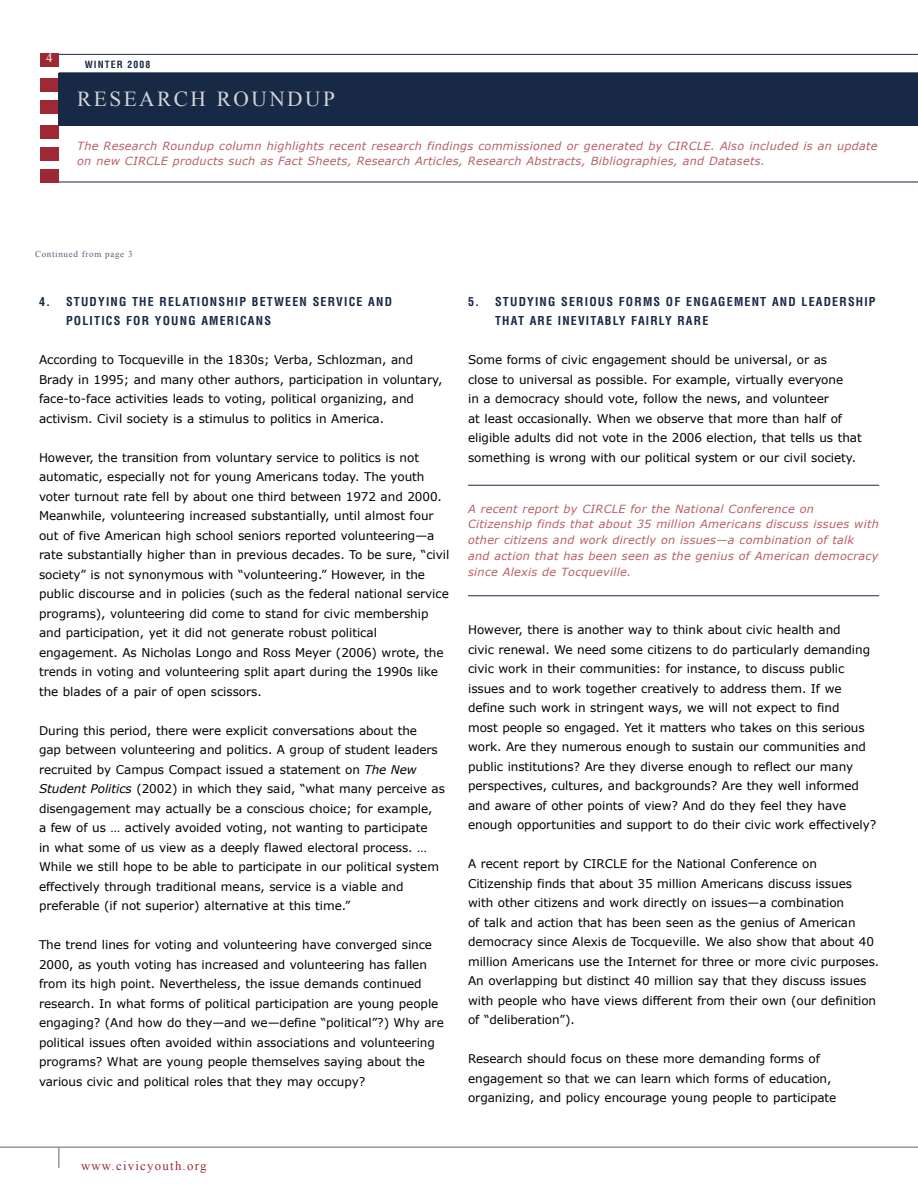
<style>
.page{position:relative;width:918px;height:1188px;background:#fff}
.page>*{position:absolute;margin:0;border:0;box-sizing:border-box;transform-origin:0 0}
.t1{font:21.3px "Times New Roman";letter-spacing:.115em;color:#d1d4da}
.t2{font:12.75px "Times New Roman";letter-spacing:.1em;color:#9e2935}
.t3{font:12.75px "Times New Roman";color:#fff}
.t4{font:12px/19.5px "Verdana";letter-spacing:-.005em;color:#000}
.t5{font:700 condensed 12px/19.5px "Helvetica LT Std";letter-spacing:.1em;color:#182945}
.t6{font:italic 11.25px/15.8px "Verdana";letter-spacing:.025em;color:#b65f67}
.t7{font:700 condensed 9.75px "Helvetica LT Std";letter-spacing:.115em;color:#182945}
.t8{font:9px "Times New Roman";letter-spacing:.075em;color:#525f74}
.s1{font-style:italic}
</style>
<div class="page">
<svg style="left:58px;top:1148px;width:1px;height:20px"></svg>
<hr style="left:0;top:1147px;width:918px;height:1px;background:#636363">
<hr style="left:59px;top:72px;width:859px;height:1px;background:#182945">
<hr style="left:59px;top:54px;width:859px;height:1px;background:#182945">
<hr style="left:59px;top:182px;width:859px;height:1px;background:#182945">
<div style="left:40px;top:169px;width:19px;height:13px;background:#9e2935"></div>
<div style="left:40px;top:147px;width:19px;height:13px;background:#9e2935"></div>
<div style="left:40px;top:126px;width:19px;height:13px;background:#9e2935"></div>
<div style="left:40px;top:100px;width:19px;height:13px;background:#9e2935"></div>
<div style="left:40px;top:78px;width:19px;height:13px;background:#9e2935"></div>
<div style="left:59px;top:73px;width:859px;height:53px;background:#182945"></div>
<div style="left:40px;top:53px;width:19px;height:13px;background:#9e2935"></div>
<hr style="left:468px;top:485px;width:411px;height:1px;background:#182945">
<hr style="left:468px;top:595px;width:411px;height:1px;background:#182945">
<p class="t3" style="left:46px;top:49px;width:8px">4</p>
<p class="t7" style="left:85px;top:58px;width:67px">WINTER 2008</p>
<h1 class="t1" style="left:77px;top:84px;width:259px">RESEARCH ROUNDUP</h1>
<p class="t6" style="left:77px;top:137px;width:802px">The Research Roundup column highlights recent research findings commissioned or generated by CIRCLE. Also included is an update on new CIRCLE products such as Fact Sheets, Research Articles, Research Abstracts, Bibliographies, and Datasets.</p>
<p class="t8" style="left:35px;top:248px;width:99px">Continued from page 3</p>
<p class="t5" style="left:66px;top:291px;width:328px;text-indent:-27px">4. STUDYING THE RELATIONSHIP BETWEEN SERVICE AND<br>POLITICS FOR YOUNG AMERICANS</p>
<p class="t4" style="left:39px;top:350px;width:405px">According to Tocqueville in the 1830s; Verba, Schlozman, and Brady in 1995; and many other authors, participation in voluntary, face-to-face activities leads to voting, political organizing, and activism. Civil society is a stimulus to politics in America.</p>
<p class="t4" style="left:39px;top:447px;width:412px">However, the transition from voluntary service to politics is not automatic, especially not for young Americans today. The youth voter turnout rate fell by about one third between 1972 and 2000.<br>Meanwhile, volunteering increased substantially, until almost four out of five American high school seniors reported volunteering—a rate substantially higher than in previous decades. To be sure, “civil society” is not synonymous with “volunteering.” However, in the public discourse and in policies (such as the federal national service programs), volunteering did come to stand for civic membership and participation, yet it did not generate robust political engagement. As Nicholas Longo and Ross Meyer (2006) wrote, the trends in voting and volunteering split apart during the 1990s like the blades of a pair of open scissors.</p>
<p class="t4" style="left:39px;top:720px;width:408px">During this period, there were explicit conversations about the<br>gap between volunteering and politics. A group of student leaders recruited by Campus Compact issued a statement on <span class="s1">The New Student Politics</span> (2002) in which they said, “what many perceive as disengagement may actually be a conscious choice; for example,<br>a few of us … actively avoided voting, not wanting to participate<br>in what some of us view as a deeply flawed electoral process. … While we still hope to be able to participate in our political system effectively through traditional means, service is a viable and preferable (if not superior) alternative at this time.”</p>
<p class="t4" style="left:39px;top:935px;width:406px">The trend lines for voting and volunteering have converged since 2000, as youth voting has increased and volunteering has fallen from its high point. Nevertheless, the issue demands continued research. In what forms of political participation are young people engaging? (And how do they—and we—define “political”?) Why are political issues often avoided within associations and volunteering programs? What are young people themselves saying about the various civic and political roles that they may occupy?</p>
<p class="t5" style="left:495px;top:291px;width:382px;text-indent:-27px">5. STUDYING SERIOUS FORMS OF ENGAGEMENT AND LEADERSHIP<br>THAT ARE INEVITABLY FAIRLY RARE</p>
<p class="t4" style="left:468px;top:350px;width:395px">Some forms of civic engagement should be universal, or as<br>close to universal as possible. For example, virtually everyone<br>in a democracy should vote, follow the news, and volunteer<br>at least occasionally. When we observe that more than half of eligible adults did not vote in the 2006 election, that tells us that something is wrong with our political system or our civil society.</p>
<p class="t6" style="left:468px;top:500px;width:412px">A recent report by CIRCLE for the National Conference on Citizenship finds that about 35 million Americans discuss issues with other citizens and work directly on issues—a combination of talk<br>and action that has been seen as the genius of American democracy since Alexis de Tocqueville.</p>
<p class="t4" style="left:468px;top:620px;width:410px">However, there is another way to think about civic health and<br>civic renewal. We need some citizens to do particularly demanding civic work in their communities: for instance, to discuss public issues and to work together creatively to address them. If we define such work in stringent ways, we will not expect to find<br>most people so engaged. Yet it matters who takes on this serious work. Are they numerous enough to sustain our communities and public institutions? Are they diverse enough to reflect our many perspectives, cultures, and backgrounds? Are they well informed and aware of other points of view? And do they feel they have enough opportunities and support to do their civic work effectively?</p>
<p class="t4" style="left:468px;top:854px;width:413px">A recent report by CIRCLE for the National Conference on Citizenship finds that about 35 million Americans discuss issues with other citizens and work directly on issues—a combination<br>of talk and action that has been seen as the genius of American democracy since Alexis de Tocqueville. We also show that about 40 million Americans use the Internet for three or more civic purposes.<br>An overlapping but distinct 40 million say that they discuss issues with people who have views different from their own (our definition of “deliberation”).</p>
<p class="t4" style="left:468px;top:1049px;width:370px">Research should focus on these more demanding forms of engagement so that we can learn which forms of education, organizing, and policy encourage young people to participate</p>
<p class="t2" style="left:81px;top:1157px;width:127px">www.civicyouth.org</p>
</div>
